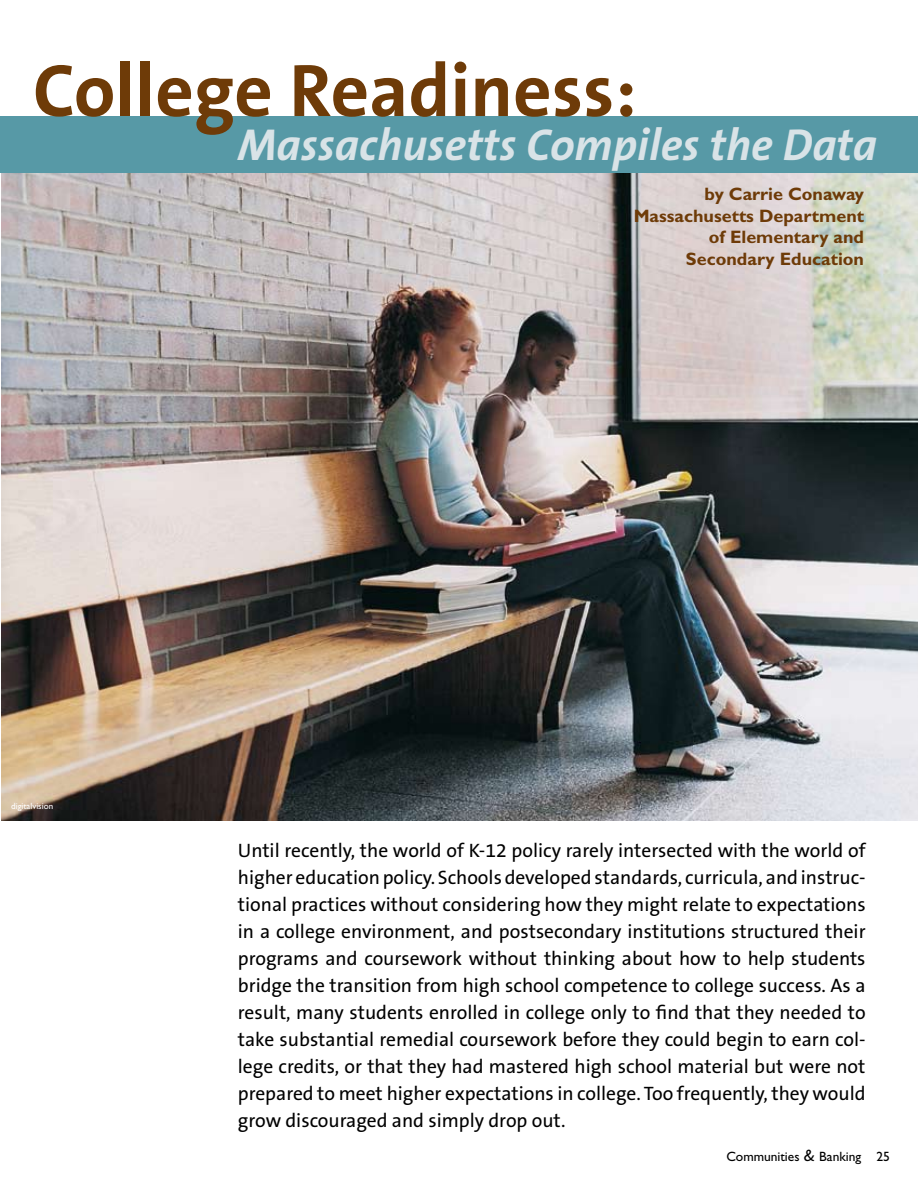
<style>
.page{position:relative;width:918px;height:1188px;background:#fff}
.page>*{position:absolute;margin:0;border:0;box-sizing:border-box;transform-origin:0 0}
.t1{font:700 75px "The Sans B7";color:#6e3b08}
.t2{font:italic 700 45px "The Sans B7";color:#d9e3e7}
.t3{font:19.5px/27px "The Sans B5 Plain";color:#000;text-align:justify}
.t4{font:700 18px/21.6px "Gill Sans";color:#6e3b08;text-align:right}
.t5{font:13.5px "Gill Sans";color:#000}
.t6{font:9px "Gill Sans";color:#fff}
.s1{font-style:italic;font-size:16.5px}
</style>
<div class="page">
<img style="left:2px;top:173px;width:916px;height:647px">
<div style="left:1px;top:116px;width:917px;height:57px;background:#5799a6"></div>
<h1 class="t1" style="left:33px;top:50px;width:605px">College Readiness:</h1>
<h2 class="t2" style="left:238px;top:121px;width:641px">Massachusetts Compiles the Data</h2>
<p class="t4" style="left:634px;top:183px;width:232px">by Carrie Conaway<br>Massachusetts Department of Elementary and<br>Secondary Education</p>
<p class="t6" style="left:11px;top:801px;width:44px">digitalvision</p>
<p class="t3" style="left:238px;top:837px;width:629px">Until recently, the world of K-12 policy rarely intersected with the world of higher education policy. Schools developed standards, curricula, and instruc&shy;tional practices without considering how they might relate to expectations in a college environment, and postsecondary institutions structured their programs and coursework without thinking about how to help students bridge the transition from high school competence to college success. As a result, many students enrolled in college only to find that they needed to take substantial remedial coursework before they could begin to earn col&shy;lege credits, or that they had mastered high school material but were not prepared to meet higher expectations in college. Too frequently, they would grow discouraged and simply drop out.</p>
<p class="t5" style="left:726px;top:1149px;width:165px">Communities <span class="s1">&amp;</span> Banking 25</p>
</div>
